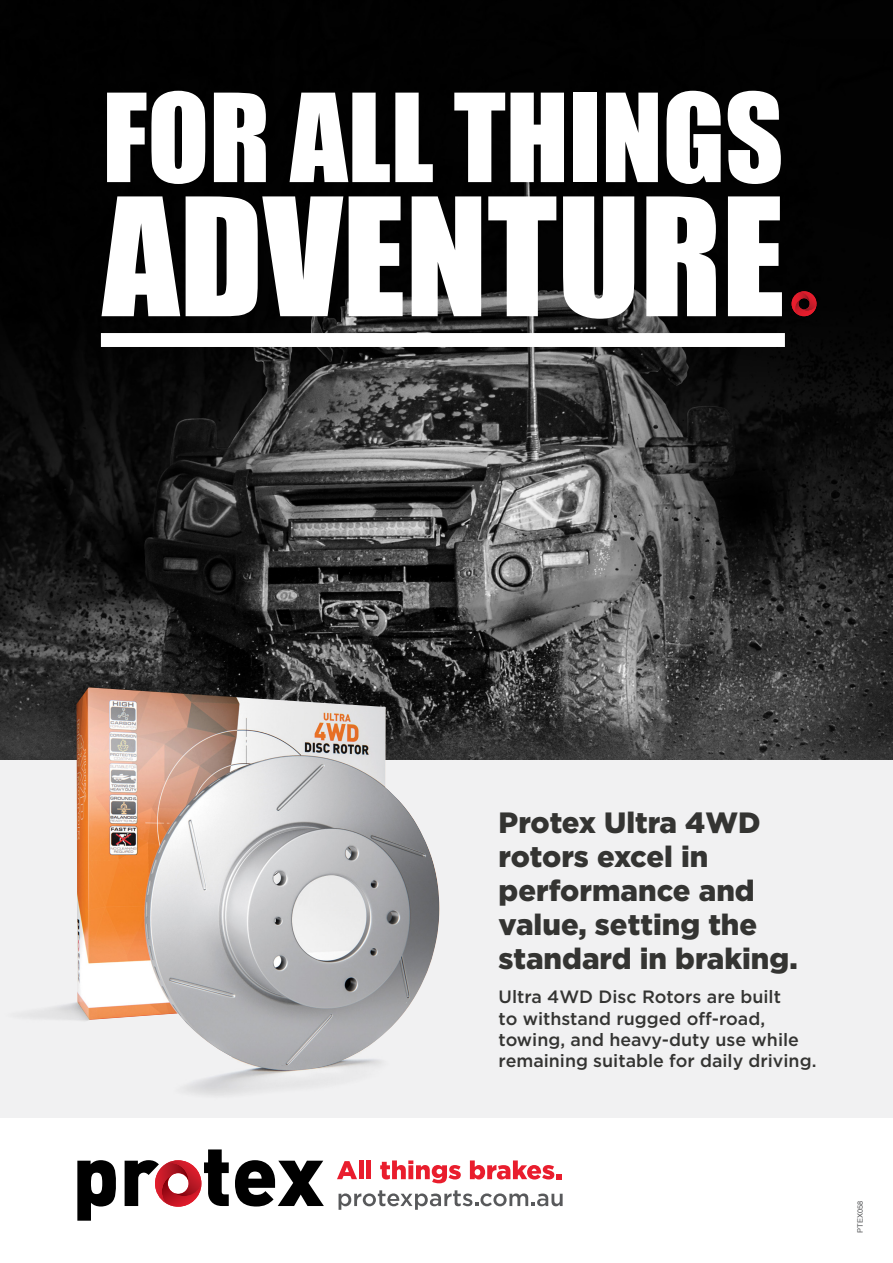
<style>
.page{position:relative;width:893px;height:1263px;background:#fff}
.page>*{position:absolute;margin:0;border:0;box-sizing:border-box;transform-origin:0 0}
.t1{font:151.5px "Impact";color:#fff}
.t2{font:113.25px "Impact";color:#fff}
.t3{font:900 29.25px/34px "Gotham";color:#343432}
.t4{font:500 17.85px/21.5px "Gotham";color:#343432}
.t5{font:7.5px "Helvetica";color:#58595b}
</style>
<div class="page">
<div style="left:0;top:748px;width:893px;height:370px;background:#f1f1f2"></div>
<img style="left:0;top:0;width:893px;height:759px">
<div style="left:101px;top:333px;width:684px;height:14px;background:#fff"></div>
<svg style="left:792px;top:291px;width:6px;height:25px"></svg>
<img style="left:795px;top:310px;width:21px;height:6px">
<img style="left:792px;top:293px;width:18px;height:21px">
<img style="left:798px;top:291px;width:18px;height:19px">
<img style="left:802px;top:306px;width:14px;height:4px">
<img style="left:0;top:690px;width:325px;height:406px">
<img style="left:77px;top:687px;width:362px;height:383px">
<svg style="left:77px;top:1160px;width:39px;height:61px"></svg>
<svg style="left:235px;top:1160px;width:89px;height:46px"></svg>
<svg style="left:125px;top:1149px;width:104px;height:57px"></svg>
<img style="left:162px;top:1196px;width:39px;height:11px">
<img style="left:155px;top:1163px;width:34px;height:40px">
<img style="left:167px;top:1160px;width:34px;height:36px">
<svg style="left:339px;top:1190px;width:224px;height:20px"></svg>
<svg style="left:337px;top:1161px;width:20px;height:18px"></svg>
<hr style="left:359px;top:1160px;width:4px;height:19px;background:#e91d2d">
<div style="left:366px;top:1160px;width:5px;height:19px;background:#e91d2d"></div>
<svg style="left:380px;top:1160px;width:81px;height:23px"></svg>
<svg style="left:470px;top:1160px;width:91px;height:19px"></svg>
<h2 class="t2" style="left:102px;top:50px;width:683px">FOR ALL THINGS</h2>
<h1 class="t1" style="left:102px;top:139px;width:684px">ADVENTURE</h1>
<h3 class="t3" style="left:499px;top:805px;width:301px">Protex Ultra 4WD rotors excel in performance and value, setting the standard in braking.</h3>
<p class="t4" style="left:499px;top:986px;width:319px">Ultra 4WD Disc Rotors are built<br>to withstand rugged off-road, towing, and heavy-duty use while remaining suitable for daily driving.</p>
<p class="t5" style="left:854px;top:1233px;width:34px;rotate:-90deg">PTEX058</p>
</div>
